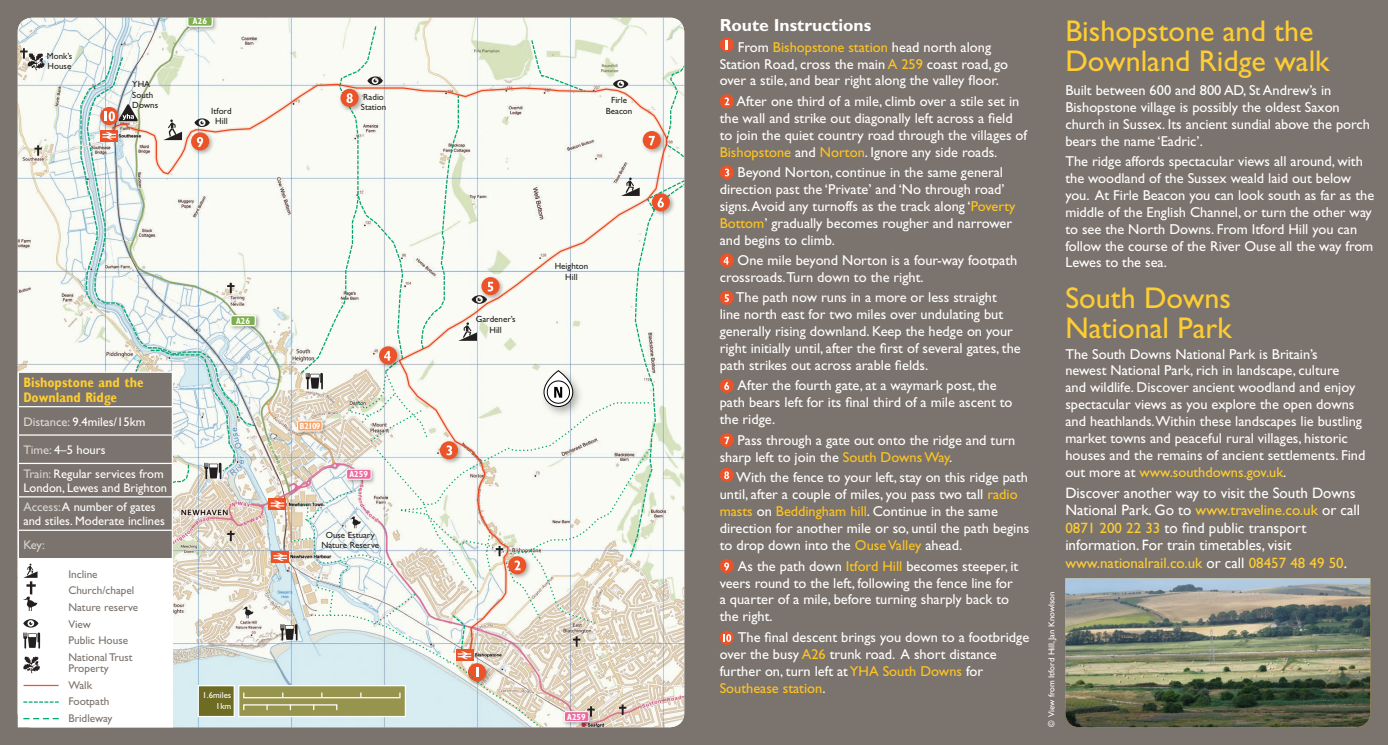
<style>
.page{position:relative;width:1388px;height:745px;background:#fff}
.page>*{position:absolute;margin:0;border:0;box-sizing:border-box;transform-origin:0 0}
.t1{font:30px/30px "Gill Sans";color:#fecd33}
.t2{font:700 17.5px "Gill Sans";color:#fff}
.t3{font:15px/17.5px "Gill Sans";color:#fff}
.t4{font:14.38px/16.9px "Gill Sans";color:#fff}
.t5{font:700 condensed 13.75px/15px "Gill Sans";color:#fecd33}
.t6{font:12.5px/24px "Gill Sans";color:#fff}
.t7{font:12.5px "Gill Sans";color:#d7d4d1}
.t8{font:11.25px/16.6px "Gill Sans";color:#7b736d}
.t9{font:9px/10.2px "Gill Sans";color:#231f20;text-align:center}
.t10{font:700 condensed 8.88px "Gill Sans";color:#fff}
.t11{font:8.75px/11.2px "Gill Sans";color:#fff;text-align:right}
.s1{color:#dedbd9}
.s2{color:#d7d4d1}
.s3{color:#fec422}
.s4{color:#fecd33}
</style>
<div class="page">
<div style="left:0;top:0;width:1387px;height:744px;background:#7b736d"></div>
<img style="left:18px;top:18px;width:665px;height:708px">
<svg style="left:34px;top:145px;width:8px;height:11px"></svg>
<svg style="left:20px;top:48px;width:25px;height:22px"></svg>
<svg style="left:86px;top:56px;width:172px;height:293px;background:#f0f3ea"></svg>
<svg style="left:111px;top:82px;width:155px;height:576px;background:#ecede7"></svg>
<svg style="left:194px;top:118px;width:16px;height:9px"></svg>
<svg style="left:163px;top:119px;width:19px;height:21px"></svg>
<img style="left:227px;top:311px;width:35px;height:21px">
<div style="left:231px;top:315px;width:24px;height:10px;background:#7daf4e;border-radius:2px"></div>
<div style="left:230px;top:315px;width:26px;height:11px;border:1px solid #fff;border-radius:2px"></div>
<img style="left:184px;top:18px;width:35px;height:15px">
<svg style="left:187px;top:18px;width:26px;height:9px"></svg>
<img style="left:187px;top:129px;width:30px;height:29px">
<div style="left:191px;top:132px;width:18px;height:18px;background:#ec5328;border-radius:50%"></div>
<svg style="left:197px;top:137px;width:6px;height:10px"></svg>
<img style="left:80px;top:54px;width:58px;height:256px">
<svg style="left:719px;top:37px;width:14px;height:15px"></svg>
<svg style="left:725px;top:40px;width:2px;height:9px"></svg>
<svg style="left:719px;top:94px;width:14px;height:14px"></svg>
<svg style="left:724px;top:97px;width:5px;height:8px"></svg>
<div style="left:719px;top:165px;width:14px;height:14px;background:#ec5328;border-radius:50%"></div>
<svg style="left:724px;top:168px;width:5px;height:8px"></svg>
<svg style="left:719px;top:253px;width:14px;height:14px"></svg>
<svg style="left:723px;top:257px;width:5px;height:7px"></svg>
<div style="left:719px;top:290px;width:14px;height:15px;background:#ec5328;border-radius:50%"></div>
<svg style="left:724px;top:294px;width:5px;height:8px"></svg>
<div style="left:719px;top:378px;width:14px;height:14px;background:#ec5328;border-radius:50%"></div>
<svg style="left:724px;top:382px;width:5px;height:8px"></svg>
<svg style="left:719px;top:432px;width:14px;height:15px"></svg>
<svg style="left:724px;top:436px;width:5px;height:8px"></svg>
<svg style="left:719px;top:467px;width:14px;height:14px"></svg>
<svg style="left:724px;top:471px;width:5px;height:8px"></svg>
<svg style="left:719px;top:558px;width:14px;height:14px"></svg>
<svg style="left:724px;top:562px;width:5px;height:8px"></svg>
<svg style="left:719px;top:630px;width:14px;height:14px"></svg>
<svg style="left:723px;top:633px;width:8px;height:8px"></svg>
<img style="left:1065px;top:578px;width:304px;height:148px">
<div style="left:18px;top:558px;width:154px;height:168px;background:#fff"></div>
<hr style="left:172px;top:559px;width:1px;height:166px;background:#fff">
<hr style="left:18px;top:725px;width:155px;height:2px;background:#fff">
<svg style="left:18px;top:349px;width:218px;height:261px"></svg>
<svg style="left:23px;top:619px;width:17px;height:29px"></svg>
<svg style="left:23px;top:656px;width:17px;height:16px"></svg>
<hr style="left:24px;top:684px;width:34px;height:1px;background:#ec5328">
<svg style="left:23px;top:701px;width:36px;height:1px"></svg>
<div style="left:238px;top:684px;width:168px;height:32px;background:#97944d;border:1px solid #fff"></div>
<div style="left:243px;top:691px;width:157px;height:7px;border:1px solid #fff"></div>
<div style="left:243px;top:703px;width:94px;height:7px;border:1px solid #fff"></div>
<svg style="left:266px;top:25px;width:418px;height:701px;background:#ecece3"></svg>
<div style="left:198px;top:684px;width:37px;height:32px;background:#6e6b22;border:1px solid #fff"></div>
<p class="t9" style="left:47px;top:50px;width:27px;text-align:left">Monk’s<br>House</p>
<p class="t9" style="left:132px;top:79px;width:27px;text-align:left">YHA<br>South<br>Downs</p>
<p class="t10" style="left:193px;top:16px;width:15px">A26</p>
<p class="t9" style="left:211px;top:105px;width:22px">Itford<br>Hill</p>
<p class="t9" style="left:361px;top:92px;width:27px;text-align:left">Radio<br>Station</p>
<p class="t5" style="left:23px;top:374px;width:122px">Bishopstone and the<br>Downland Ridge</p>
<p class="t6" style="left:23px;top:409px;width:123px"><span class="s1">Distance:</span> 9.4miles/15km</p>
<p class="t6" style="left:23px;top:437px;width:142px"><span class="s2">Time:</span> 4–5 hours<br><span class="s2">Train:</span> Regular services from</p>
<p class="t6" style="left:23px;top:477px;width:145px;line-height:19.6px">London, Lewes and Brighton<br><span class="s2">Access:</span> A number of gates</p>
<p class="t6" style="left:23px;top:508px;width:143px">and stiles. Moderate inclines</p>
<p class="t7" style="left:23px;top:537px;width:23px">Key:</p>
<p class="t8" style="left:68px;top:565px;width:71px">Incline<br>Church/chapel<br>Nature reserve<br>View<br>Public House<br>National Trust</p>
<p class="t8" style="left:68px;top:659px;width:46px">Property<br>Walk<br>Footpath<br>Bridleway</p>
<p class="t10" style="left:236px;top:315px;width:15px">A26</p>
<p class="t11" style="left:202px;top:688px;width:30px">1.6miles<br>1km</p>
<p class="t10" style="left:299px;top:420px;width:22px">B2109</p>
<p class="t10" style="left:349px;top:469px;width:20px">A259</p>
<p class="t9" style="left:321px;top:529px;width:59px">Ouse Estuary<br>Nature Reserve</p>
<p class="t9" style="left:606px;top:95px;width:28px">Firle<br>Beacon</p>
<p class="t9" style="left:476px;top:314px;width:41px">Gardener’s<br>Hill</p>
<p class="t9" style="left:554px;top:261px;width:35px">Heighton<br>Hill</p>
<p class="t10" style="left:567px;top:711px;width:20px">A259</p>
<p class="t2" style="left:719px;top:15px;width:153px">Route Instructions</p>
<p class="t4" style="left:719px;top:38px;width:290px;text-indent:18px">From <span class="s3">Bishopstone station</span> head north along<br>Station Road, cross the main <span class="s3">A 259</span> coast road, go over a stile, and bear right along the valley floor.</p>
<p class="t4" style="left:719px;top:92px;width:309px;text-indent:17px">After one third of a mile, climb over a stile set in the wall and strike out diagonally left across a field to join the quiet country road through the villages of <span class="s3">Bishopstone</span> and <span class="s3">Norton</span>. Ignore any side roads.</p>
<p class="t4" style="left:719px;top:163px;width:297px;text-indent:18px">Beyond Norton, continue in the same general direction past the ‘Private’ and ‘No through road’ signs. Avoid any turnoffs as the track along ‘<span class="s3">Poverty Bottom</span>’ gradually becomes rougher and narrower and begins to climb.</p>
<p class="t4" style="left:719px;top:251px;width:299px;text-indent:18px">One mile beyond Norton is a four-way footpath crossroads.Turn down to the right.</p>
<p class="t4" style="left:719px;top:289px;width:302px;text-indent:16px">The path now runs in a more or less straight<br>line north east for two miles over undulating but generally rising downland. Keep the hedge on your right initially until, after the first of several gates, the path strikes out across arable fields.</p>
<p class="t4" style="left:719px;top:377px;width:294px;text-indent:18px">After the fourth gate, at a waymark post, the path bears left for its final third of a mile ascent to the ridge.</p>
<p class="t4" style="left:719px;top:431px;width:297px;text-indent:18px">Pass through a gate out onto the ridge and turn sharp left to join the <span class="s3">South Downs Way</span>.</p>
<p class="t4" style="left:719px;top:468px;width:311px;text-indent:16px">With the fence to your left, stay on this ridge path until, after a couple of miles, you pass two tall <span class="s3">radio masts</span> on <span class="s3">Beddingham hill</span>. Continue in the same direction for another mile or so, until the path begins to drop down into the <span class="s3">Ouse Valley</span> ahead.</p>
<p class="t4" style="left:719px;top:557px;width:300px;text-indent:18px">As the path down <span class="s3">Itford Hill</span> becomes steeper, it veers round to the left, following the fence line for a quarter of a mile, before turning sharply back to the right.</p>
<p class="t4" style="left:719px;top:628px;width:311px;text-indent:18px">The final descent brings you down to a footbridge over the busy <span class="s3">A26</span> trunk road. A short distance further on, turn left at <span class="s3">YHA South Downs</span> for <span class="s3">Southease station</span>.</p>
<h1 class="t1" style="left:1065px;top:16px;width:266px">Bishopstone and the<br>Downland Ridge walk</h1>
<p class="t4" style="left:1065px;top:81px;width:306px">Built between 600 and 800 AD, St Andrew’s in Bishopstone village is possibly the oldest Saxon church in Sussex. Its ancient sundial above the porch bears the name ‘Eadric’.</p>
<p class="t4" style="left:1065px;top:152px;width:310px">The ridge affords spectacular views all around, with the woodland of the Sussex weald laid out below you. At Firle Beacon you can look south as far as the middle of the English Channel, or turn the other way to see the North Downs. From Itford Hill you can follow the course of the River Ouse all the way from Lewes to the sea.</p>
<h1 class="t1" style="left:1065px;top:282px;width:168px">South Downs<br>National Park</h1>
<p class="t4" style="left:1065px;top:345px;width:301px">The South Downs National Park is Britain’s<br>newest National Park, rich in landscape, culture<br>and wildlife. Discover ancient woodland and enjoy spectacular views as you explore the open downs and heathlands.Within these landscapes lie bustling market towns and peaceful rural villages, historic houses and the remains of ancient settlements. Find out more at <span class="s4">www.southdowns.gov.uk</span>.</p>
<p class="t3" style="left:1065px;top:484px;width:296px">Discover another way to visit the South Downs National Park. Go to <span class="s4">www.traveline.co.uk</span> or call <span class="s4">0871 200 22 33</span> to find public transport information. For train timetables, visit <span class="s4">www.nationalrail.co.uk</span> or call <span class="s4">08457 48 49 50</span>.</p>
<p class="t11" style="left:1045px;top:726px;width:137px;rotate:-90deg">© View from Itford Hill, Jan Knowlson</p>
</div>
